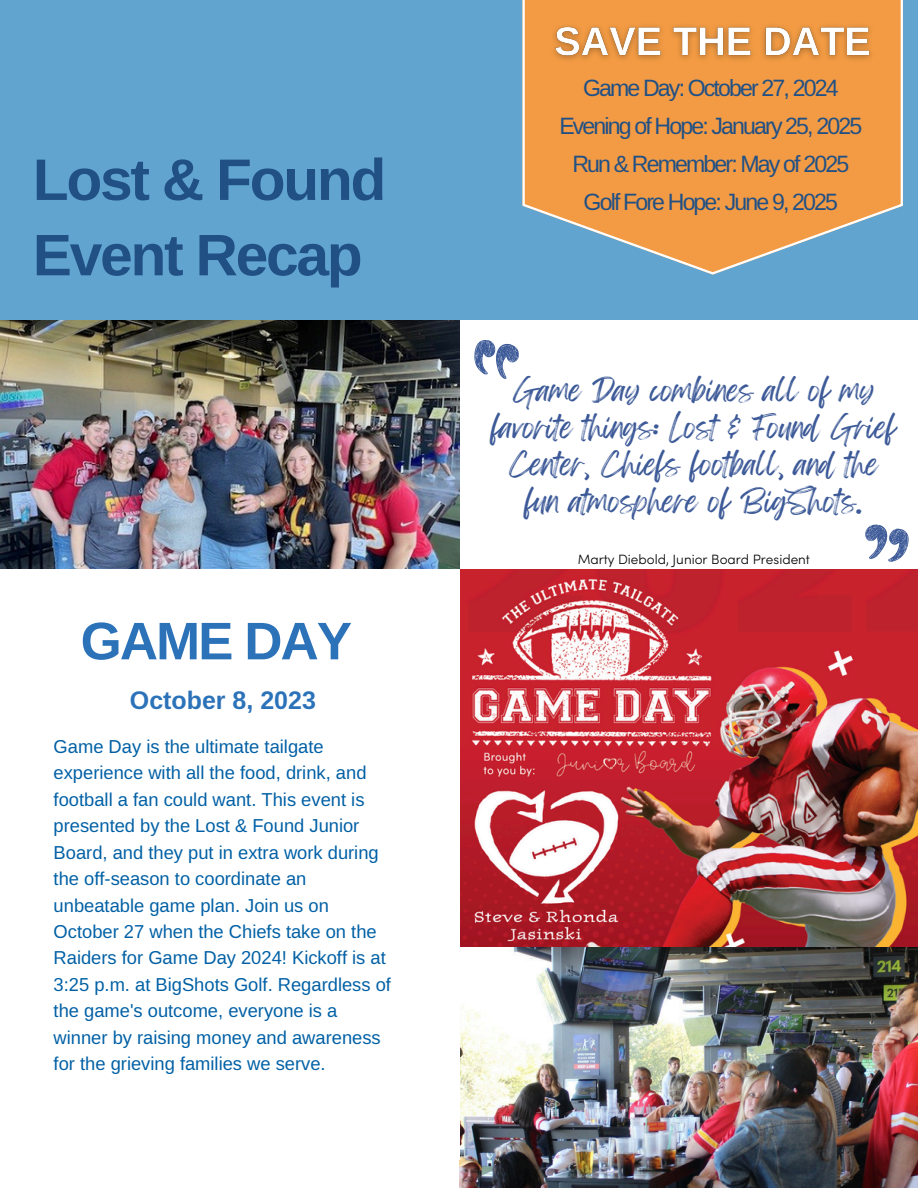
<style>
.page{position:relative;width:918px;height:1188px;background:#fff}
.page>*{position:absolute;margin:0;border:0;box-sizing:border-box;transform-origin:0 0}
.t1{font:700 58.5px/75.3px "Libra Sans";letter-spacing:-.035em;color:#215085}
.t2{font:700 52.95px "Libra Sans";letter-spacing:-.035em;color:#2b72b9}
.t3{font:26.7px/37.2px "Feeling Passionate";color:#3d5a98;text-align:center}
.t4{font:700 25.05px "Libra Sans";color:#2b72b9}
.t5{font:23.1px/38.2px "Libra Sans";letter-spacing:-.08em;color:#215085;text-align:center}
.t6{font:18.3px/26.4px "Libra Sans";color:#0160a5}
.t7{font:300 13.5px "Sofia Pro";color:#000}
</style>
<div class="page">
<img style="left:460px;top:570px;width:458px;height:378px">
<img style="left:0;top:319px;width:460px;height:250px">
<div style="left:0;top:0;width:918px;height:319px;background:#61a4d0"></div>
<svg style="left:523px;top:0;width:380px;height:275px"></svg>
<img style="left:460px;top:948px;width:458px;height:240px">
<img style="left:545px;top:17px;width:337px;height:51px">
<svg style="left:474px;top:340px;width:45px;height:39px"></svg>
<svg style="left:865px;top:524px;width:44px;height:38px"></svg>
<p class="t1" style="left:33px;top:142px;width:355px">Lost &amp; Found<br>Event Recap</p>
<h5 class="t2" style="left:81px;top:611px;width:273px">GAME DAY</h5>
<p class="t4" style="left:130px;top:686px;width:187px">October 8, 2023</p>
<p class="t6" style="left:54px;top:733px;width:339px">Game Day is the ultimate tailgate experience with all the food, drink, and football a fan could want. This event is presented by the Lost &amp; Found Junior Board, and they put in extra work during the off-season to coordinate an unbeatable game plan. Join us on October 27 when the Chiefs take on the Raiders for Game Day 2024! Kickoff is at 3:25 p.m. at BigShots Golf. Regardless of the game's outcome, everyone is a winner by raising money and awareness for the grieving families we serve.</p>
<h4 class="t5" style="left:559px;top:69px;width:304px">Game Day: October 27, 2024<br>Evening of Hope: January 25, 2025<br>Run &amp; Remember: May of 2025<br>Golf Fore Hope: June 9, 2025</h4>
<p class="t3" style="left:492px;top:372px;width:406px">Game Day combines all of my favorite things: Lost &amp; Found Grief<br>Center, Chiefs football, and the fun atmosphere of BigShots.</p>
<p class="t7" style="left:578px;top:554px;width:234px">Marty Diebold, Junior Board President</p>
</div>
